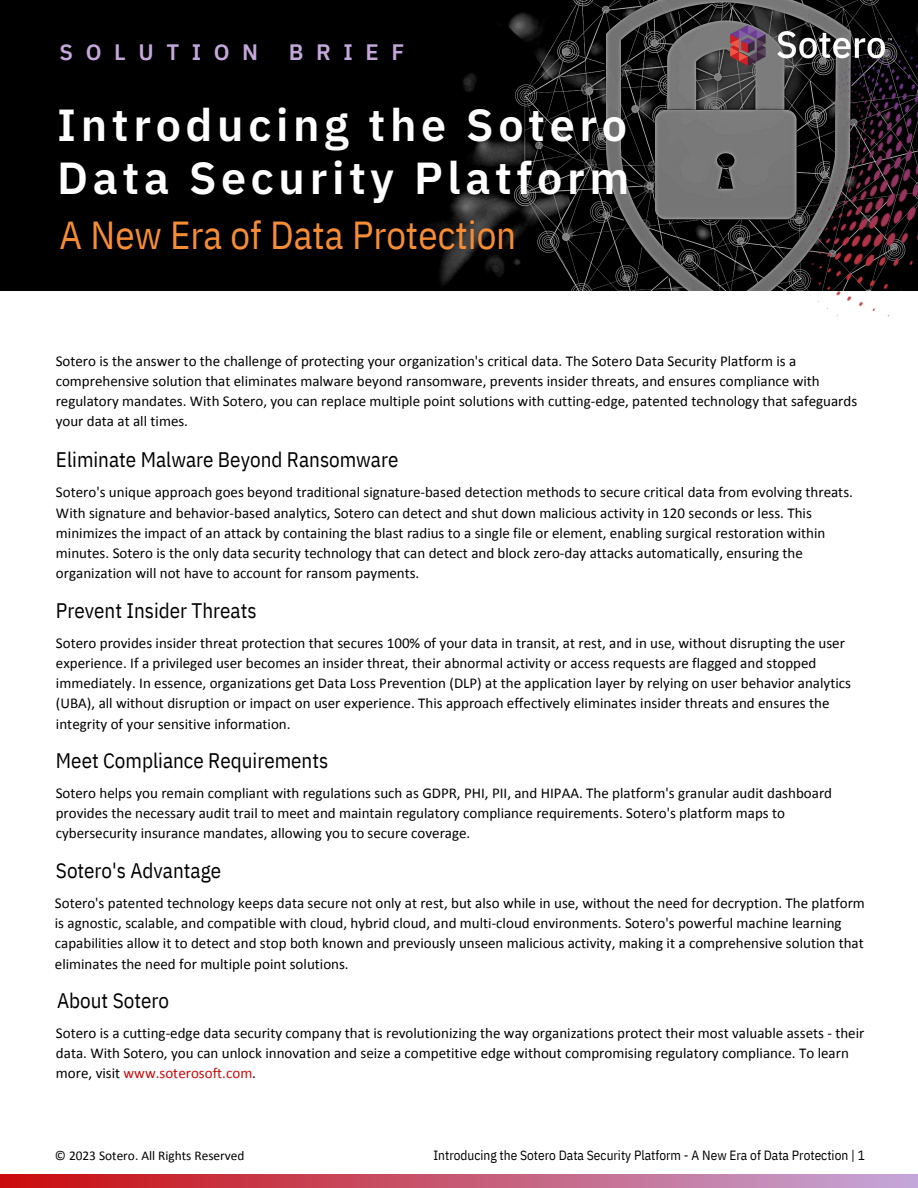
<style>
.page{position:relative;width:918px;height:1188px;background:#fff}
.page>*{position:absolute;margin:0;border:0;box-sizing:border-box;transform-origin:0 0}
.t1{font:600 45px "IBM Plex Sans";letter-spacing:.105em;color:#fff}
.t2{font:39px "IBM Plex Sans Cond";color:#f68c35}
.t3{font:600 22.2px "IBM Plex Sans Hebrew";letter-spacing:.565em;color:#c4a8dc}
.t4{font:21px "IBM Plex Sans Cond";color:#000}
.t5{font:15px/20.2px "Calibri";color:#000}
.t6{font:13.35px "IBM Plex Sans Cond";color:#000}
.t7{font:13.35px "Calibri";color:#000}
.s1{color:#ca0a0a}
</style>
<div class="page">
<img style="left:0;top:0;width:918px;height:290px">
<img style="left:729px;top:3px;width:189px;height:314px">
<svg style="left:0;top:1175px;width:918px;height:13px;background:#c75973"></svg>
<img style="left:730px;top:26px;width:161px;height:39px">
<p class="t3" style="left:60px;top:37px;width:200px">SOLUTION</p>
<p class="t3" style="left:289px;top:37px;width:117px">BRIEF</p>
<p class="t1" style="left:57px;top:95px;width:572px">Introducing the Sotero</p>
<p class="t1" style="left:57px;top:148px;width:574px">Data Security Platform</p>
<p class="t2" style="left:60px;top:209px;width:458px">A New Era of Data Protection</p>
<p class="t5" style="left:56px;top:352px;width:803px">Sotero is the answer to the challenge of protecting your organization's critical data. The Sotero Data Security Platform is a comprehensive solution that eliminates malware beyond ransomware, prevents insider threats, and ensures compliance with regulatory mandates. With Sotero, you can replace multiple point solutions with cutting-edge, patented technology that safeguards your data at all times.</p>
<p class="t4" style="left:56px;top:445px;width:344px">Eliminate Malware Beyond Ransomware</p>
<p class="t5" style="left:56px;top:484px;width:798px">Sotero's unique approach goes beyond traditional signature-based detection methods to secure critical data from evolving threats.<br>With signature and behavior-based analytics, Sotero can detect and shut down malicious activity in 120 seconds or less. This minimizes the impact of an attack by containing the blast radius to a single file or element, enabling surgical restoration within minutes. Sotero is the only data security technology that can detect and block zero-day attacks automatically, ensuring the organization will not have to account for ransom payments.</p>
<p class="t4" style="left:56px;top:596px;width:202px">Prevent Insider Threats</p>
<p class="t5" style="left:56px;top:634px;width:797px">Sotero provides insider threat protection that secures 100% of your data in transit, at rest, and in use, without disrupting the user experience. If a privileged user becomes an insider threat, their abnormal activity or access requests are flagged and stopped immediately. In essence, organizations get Data Loss Prevention (DLP) at the application layer by relying on user behavior analytics (UBA), all without disruption or impact on user experience. This approach effectively eliminates insider threats and ensures the integrity of your sensitive information.</p>
<p class="t4" style="left:56px;top:746px;width:274px">Meet Compliance Requirements</p>
<p class="t5" style="left:56px;top:784px;width:778px">Sotero helps you remain compliant with regulations such as GDPR, PHI, PII, and HIPAA. The platform's granular audit dashboard provides the necessary audit trail to meet and maintain regulatory compliance requirements. Sotero's platform maps to cybersecurity insurance mandates, allowing you to secure coverage.</p>
<p class="t4" style="left:56px;top:856px;width:167px">Sotero's Advantage</p>
<p class="t5" style="left:55px;top:894px;width:811px">Sotero's patented technology keeps data secure not only at rest, but also while in use, without the need for decryption. The platform is agnostic, scalable, and compatible with cloud, hybrid cloud, and multi-cloud environments. Sotero's powerful machine learning capabilities allow it to detect and stop both known and previously unseen malicious activity, making it a comprehensive solution that eliminates the need for multiple point solutions.</p>
<p class="t4" style="left:57px;top:986px;width:113px">About Sotero</p>
<p class="t5" style="left:56px;top:1024px;width:810px">Sotero is a cutting-edge data security company that is revolutionizing the way organizations protect their most valuable assets - their data. With Sotero, you can unlock innovation and seize a competitive edge without compromising regulatory compliance. To learn more, visit <span class="s1">www.soterosoft.com</span>.</p>
<p class="t7" style="left:55px;top:1150px;width:191px">© 2023 Sotero. All Rights Reserved</p>
<p class="t6" style="left:433px;top:1146px;width:433px">Introducing the Sotero Data Security Platform - A New Era of Data Protection | 1</p>
</div>
